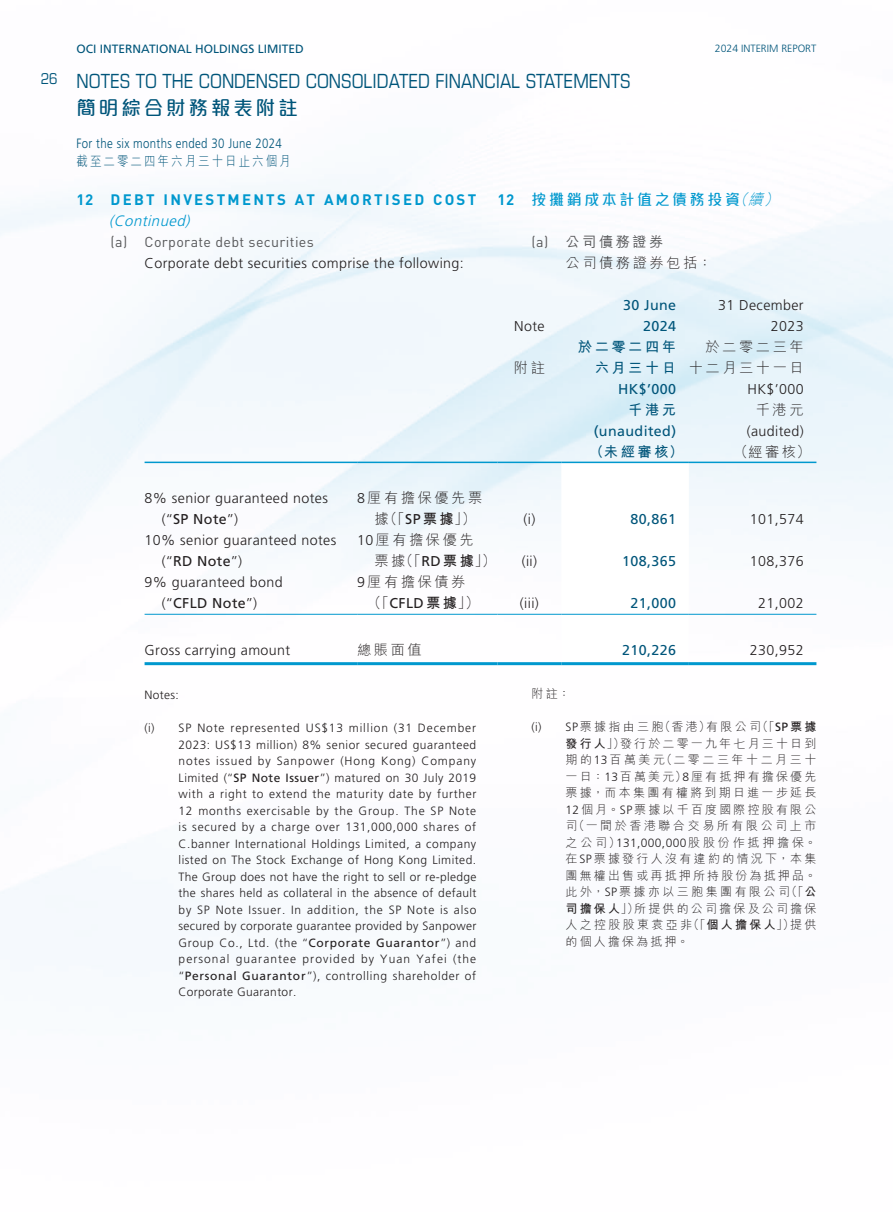
<style>
.page{position:relative;width:893px;height:1212px;background:#fff}
.page>*{position:absolute;margin:0;border:0;box-sizing:border-box;transform-origin:0 0}
.t1{font:condensed 19.5px "Eurostile LT Std";color:#00557a}
.t2{font:500 19.5px "M Elle HK";letter-spacing:.15em;color:#00557a}
._01_Heading_1{font:700 15px/21px "DIN Pro";letter-spacing:.15em;color:#0098ce}
._01_Heading_1-2{font:500 15px "M Elle HK";letter-spacing:.175em;color:#0098ce}
.t3{font:condensed 15px "Eurostile LT Std";color:#00557a}
._50_Table_Body{font:300 14.25px/21px "Frutiger LT Std";letter-spacing:.03em;color:#231f20}
._50_Table_Body-2{font:300 14.25px/21px "M Hei HK";letter-spacing:.18em;color:#231f20}
._50_Table_Body-3{font:14.25px/21px "Frutiger LT Std";letter-spacing:.03em;color:#00557a;text-align:right}
._00_Body_text{font:300 14.25px "Frutiger LT Std";letter-spacing:.03em;color:#231f20}
._02_Heading_2{font:14.25px "DIN Pro";letter-spacing:.025em;color:#57585a}
._50_Table_Body-4{font:700 14.25px/21px "M Hei HK";letter-spacing:.18em;color:#00557a;text-align:right}
._02_Heading_2-2{font:500 14.25px "M Hei HK";letter-spacing:.175em;color:#57585a}
._00_Body_text-2{font:300 14.25px "M Hei HK";letter-spacing:.18em;color:#231f20}
.t4{font:300 13.5px "Frutiger LT Std";letter-spacing:.03em;color:#00557a;scale:.85 1}
.t5{font:300 13.5px "M Hei HK";letter-spacing:.18em;color:#00557a;scale:.85 1}
._10_Notes_text{font:300 12px/16.5px "Frutiger LT Std";letter-spacing:.055em;color:#231f20;text-align:justify}
._10_Notes_text-2{font:300 12px/16.5px "M Hei HK";letter-spacing:.195em;color:#231f20;text-align:justify}
.t6{font:12px "Frutiger LT Std";color:#00557a}
.t7{font:300 10.5px "Frutiger LT Std";color:#00557a}
.s1{font-family:"Frutiger LT Std";font-weight:300;font-style:italic}
.s2{font-family:"DIN Pro";font-weight:700}
.s3{font-family:"M Hei HK";font-weight:300;font-style:italic}
.s4{font-family:"DIN Pro";font-weight:400}
.s5{font-weight:400}
.s6{font-family:"Frutiger LT Std"}
.s7{font-family:"Frutiger LT Std";font-weight:400}
.s8{font-weight:700}
</style>
<div class="page">
<svg style="left:561px;top:463px;width:128px;height:151px"></svg>
<hr style="left:145px;top:462px;width:212px;height:1px;background:#0098ce">
<hr style="left:357px;top:462px;width:140px;height:1px;background:#0098ce">
<hr style="left:497px;top:462px;width:64px;height:1px;background:#0098ce">
<hr style="left:561px;top:462px;width:128px;height:1px;background:#0098ce">
<hr style="left:689px;top:462px;width:127px;height:1px;background:#0098ce">
<hr style="left:145px;top:614px;width:212px;height:1px;background:#0098ce">
<hr style="left:357px;top:614px;width:140px;height:1px;background:#0098ce">
<hr style="left:497px;top:614px;width:64px;height:1px;background:#0098ce">
<hr style="left:561px;top:614px;width:128px;height:1px;background:#0098ce">
<hr style="left:689px;top:614px;width:127px;height:1px;background:#0098ce">
<hr style="left:145px;top:662px;width:212px;height:3px;background:#0098ce">
<hr style="left:357px;top:662px;width:140px;height:3px;background:#0098ce">
<hr style="left:497px;top:662px;width:64px;height:3px;background:#0098ce">
<hr style="left:561px;top:662px;width:128px;height:3px;background:#0098ce">
<hr style="left:689px;top:662px;width:127px;height:3px;background:#0098ce">
<p class="t3" style="left:41px;top:69px;width:18px">26</p>
<p class="t6" style="left:77px;top:42px;width:229px">OCI INTERNATIONAL HOLDINGS LIMITED</p>
<p class="t7" style="left:715px;top:42px;width:103px">2024 INTERIM REPORT</p>
<h1 class="t1" style="left:77px;top:69px;width:556px">NOTES TO THE CONDENSED CONSOLIDATED FINANCIAL STATEMENTS</h1>
<h1 class="t2" style="left:77px;top:98px;width:223px">簡明綜合財務報表附註</h1>
<p class="t4" style="left:77px;top:136px;width:243px">For the six months ended 30 June 2024</p>
<p class="t5" style="left:77px;top:154px;width:254px">截至二零二四年六月三十日止六個月</p>
<p class="_01_Heading_1" style="left:109px;top:188px;width:369px;text-indent:-33px">12 DEBT INVESTMENTS AT AMORTISED COST <span class="s1">(Continued)</span></p>
<p class="_02_Heading_2" style="left:111px;top:232px;width:205px">(a) Corporate debt securities</p>
<p class="_00_Body_text" style="left:145px;top:255px;width:321px">Corporate debt securities comprise the following:</p>
<p class="_01_Heading_1-2" style="left:497px;top:192px;width:286px"><span class="s2">12</span> 按攤銷成本計值之債務投資<span class="s3">（續）</span></p>
<p class="_02_Heading_2-2" style="left:531px;top:231px;width:133px"><span class="s4">(a)</span> 公司債務證券</p>
<p class="_00_Body_text-2" style="left:566px;top:255px;width:148px">公司債務證券包括：</p>
<p class="_50_Table_Body" style="left:514px;top:316px;width:32px">Note</p>
<p class="_50_Table_Body-2" style="left:514px;top:357px;width:33px">附註</p>
<p class="_50_Table_Body-3" style="left:623px;top:294px;width:55px">30 June<br>2024</p>
<p class="_50_Table_Body" style="left:718px;top:295px;width:87px;text-align:right">31 December<br>2023</p>
<p class="_50_Table_Body-4" style="left:578px;top:335px;width:100px">於二零二四年六月三十日</p>
<p class="_50_Table_Body-2" style="left:689px;top:336px;width:116px;text-align:right">於二零二三年十二月三十一日</p>
<p class="_50_Table_Body-3" style="left:618px;top:378px;width:59px">HK$’000</p>
<p class="_50_Table_Body" style="left:747px;top:379px;width:58px">HK$’000</p>
<p class="_50_Table_Body-4" style="left:628px;top:398px;width:49px">千港元</p>
<p class="_50_Table_Body-2" style="left:756px;top:399px;width:49px">千港元</p>
<p class="_50_Table_Body-3" style="left:594px;top:420px;width:84px">(unaudited)</p>
<p class="_50_Table_Body" style="left:747px;top:421px;width:59px">(audited)</p>
<p class="_50_Table_Body-4" style="left:589px;top:440px;width:95px">（未經審核）</p>
<p class="_50_Table_Body-2" style="left:734px;top:441px;width:79px">（經審核）</p>
<p class="_50_Table_Body" style="left:162px;top:488px;width:168px;text-indent:-17px">8% senior guaranteed notes (“<span class="s5">SP Note</span>”)</p>
<p class="_50_Table_Body-2" style="left:374px;top:487px;width:109px;text-indent:-17px"><span class="s6">8</span>厘有擔保優先票據（「<span class="s7">SP</span><span class="s8">票據</span>」）</p>
<p class="_50_Table_Body" style="left:162px;top:530px;width:176px;text-indent:-17px">10% senior guaranteed notes (“<span class="s5">RD Note</span>”)</p>
<p class="_50_Table_Body-2" style="left:374px;top:529px;width:123px;text-indent:-17px"><span class="s6">10</span>厘有擔保優先<br>票據（「<span class="s7">RD</span><span class="s8">票據</span>」）</p>
<p class="_50_Table_Body" style="left:145px;top:572px;width:140px;text-align:center">9% guaranteed bond (“<span class="s5">CFLD Note</span>”)</p>
<p class="_50_Table_Body-2" style="left:367px;top:571px;width:113px;text-indent:-10px"><span class="s6">9</span>厘有擔保債券（「<span class="s7">CFLD</span><span class="s8">票據</span>」）</p>
<p class="_50_Table_Body" style="left:523px;top:509px;width:13px">(i)</p>
<p class="_50_Table_Body-3" style="left:631px;top:509px;width:47px">80,861</p>
<p class="_50_Table_Body" style="left:750px;top:509px;width:55px">101,574</p>
<p class="_50_Table_Body" style="left:522px;top:551px;width:17px">(ii)</p>
<p class="_50_Table_Body-3" style="left:622px;top:551px;width:55px">108,365</p>
<p class="_50_Table_Body" style="left:750px;top:551px;width:55px">108,376</p>
<p class="_50_Table_Body" style="left:520px;top:593px;width:21px">(iii)</p>
<p class="_50_Table_Body-3" style="left:631px;top:593px;width:47px">21,000</p>
<p class="_50_Table_Body" style="left:758px;top:593px;width:47px">21,002</p>
<p class="_50_Table_Body" style="left:145px;top:640px;width:147px">Gross carrying amount</p>
<p class="_50_Table_Body-2" style="left:357px;top:639px;width:66px">總賬面值</p>
<p class="_50_Table_Body-3" style="left:622px;top:639px;width:55px">210,226</p>
<p class="_50_Table_Body" style="left:750px;top:640px;width:55px">230,952</p>
<p class="_10_Notes_text" style="left:145px;top:687px;width:36px">Notes:</p>
<p class="_10_Notes_text" style="left:178px;top:720px;width:300px;text-indent:-33px">(i) SP Note represented US$13 million (31 December 2023: US$13 million) 8% senior secured guaranteed notes issued by Sanpower (Hong Kong) Company Limited (“<span class="s5">SP Note Issuer</span>”) matured on 30 July 2019 with a right to extend the maturity date by further 12 months exercisable by the Group. The SP Note is secured by a charge over 131,000,000 shares of C.banner International Holdings Limited, a company listed on The Stock Exchange of Hong Kong Limited.<br>The Group does not have the right to sell or re-pledge the shares held as collateral in the absence of default by SP Note Issuer. In addition, the SP Note is also secured by corporate guarantee provided by Sanpower Group Co., Ltd. (the “<span class="s5">Corporate Guarantor</span>”) and personal guarantee provided by Yuan Yafei (the “<span class="s5">Personal Guarantor</span>”), controlling shareholder of Corporate Guarantor.</p>
<p class="_10_Notes_text-2" style="left:531px;top:685px;width:40px">附註：</p>
<p class="_10_Notes_text-2" style="left:566px;top:718px;width:252px;text-indent:-34px"><span class="s6">(i) SP</span>票據指由三胞（香港）有限公司（「<span class="s7">SP</span><span class="s8">票據發行人</span>」）發行於二零一九年七月三十日到期的<span class="s6">13</span>百萬美元（二零二三年十二月三十一日：<span class="s6">13</span>百萬美元）<span class="s6">8</span>厘有抵押有擔保優先票據，而本集團有權將到期日進一步延長<span class="s6">12</span>個月。<span class="s6">SP</span>票據以千百度國際控股有限公司（一間於香港聯合交易所有限公司上市之公司）<span class="s6">131,000,000</span>股股份作抵押擔保。在<span class="s6">SP</span>票據發行人沒有違約的情況下，本集團無權出售或再抵押所持股份為抵押品。此外，<span class="s6">SP</span>票據亦以三胞集團有限公司（「<span class="s8">公司擔保人</span>」）所提供的公司擔保及公司擔保人之控股股東袁亞非（「<span class="s8">個人擔保人</span>」）提供的個人擔保為抵押。</p>
</div>
